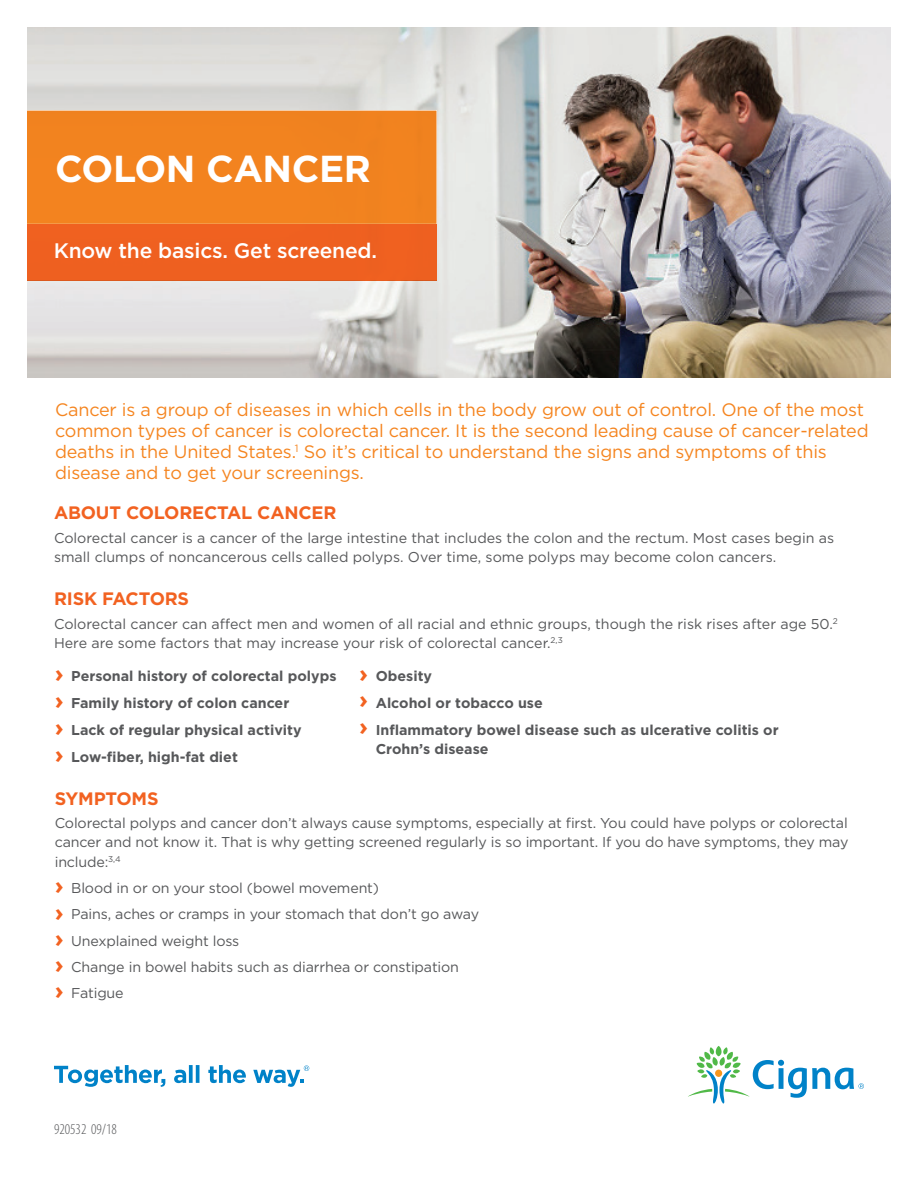
<style>
.page{position:relative;width:918px;height:1188px;background:#fff}
.page>*{position:absolute;margin:0;border:0;box-sizing:border-box;transform-origin:0 0}
.Headline_bold_40_45{font:700 37.5px "Gotham";letter-spacing:-.01em;color:#fff}
.Subheadline_bold_14{font:500 21px "Gotham";letter-spacing:-.01em;color:#fff}
.Body_copy__book_9_5{font:18px/21px "Gotham";letter-spacing:-.01em;color:#f58520}
.Subhead_body_bold_12{font:700 18px "Gotham";letter-spacing:-.01em;color:#f26221}
.M-Subhead-color{font:700 18px "Gotham";letter-spacing:-.01em;color:#f26221}
.Legal_copy_Cat{font:300 condensed 15px "Myriad Pro";color:#57585a}
.M-Body_Copy{font:14.25px/19.5px "Gotham";letter-spacing:-.01em;color:#57585a;text-align:justify}
.Body_copy__book_9_5-2{font:14.25px/19.5px "Gotham";color:#57585a}
.Body_copy__book_9_5-3{font:700 14.25px/19.5px "Gotham";color:#57585a}
.s1{font-size:24px;color:#f26221}
.s2{font-weight:700;font-size:24px;color:#f26221}
</style>
<div class="page">
<img style="left:27px;top:27px;width:864px;height:351px">
<div style="left:27px;top:111px;width:410px;height:113px;background:#f58520"></div>
<div style="left:27px;top:224px;width:409px;height:57px;background:#f26221"></div>
<svg style="left:54px;top:1065px;width:111px;height:22px"></svg>
<svg style="left:174px;top:1065px;width:25px;height:18px"></svg>
<svg style="left:208px;top:1065px;width:38px;height:18px"></svg>
<svg style="left:253px;top:1065px;width:56px;height:22px"></svg>
<svg style="left:688px;top:1046px;width:176px;height:58px"></svg>
<p class="Headline_bold_40_45" style="left:55px;top:144px;width:317px">COLON CANCER</p>
<p class="Subheadline_bold_14" style="left:54px;top:236px;width:325px">Know the basics. Get screened.</p>
<p class="Body_copy__book_9_5" style="left:55px;top:399px;width:815px">Cancer is a group of diseases in which cells in the body grow out of control. One of the most common types of cancer is colorectal cancer. It is the second leading cause of cancer-related deaths in the United States.<sup>1</sup> So it’s critical to understand the signs and symptoms of this disease and to get your screenings.</p>
<p class="Subhead_body_bold_12" style="left:54px;top:500px;width:284px">ABOUT COLORECTAL CANCER</p>
<p class="Body_copy__book_9_5-2" style="left:54px;top:527px;width:782px">Colorectal cancer is a cancer of the large intestine that includes the colon and the rectum. Most cases begin as small clumps of noncancerous cells called polyps. Over time, some polyps may become colon cancers.</p>
<p class="Subhead_body_bold_12" style="left:54px;top:587px;width:137px">RISK FACTORS</p>
<p class="Body_copy__book_9_5-2" style="left:54px;top:614px;width:785px">Colorectal cancer can affect men and women of all racial and ethnic groups, though the risk rises after age 50.<sup>2<br></sup>Here are some factors that may increase your risk of colorectal cancer.<sup>2,3</sup></p>
<p class="Body_copy__book_9_5-3" style="left:55px;top:666px;width:283px"><span class="s1">›</span> Personal history of colorectal polyps</p>
<p class="Body_copy__book_9_5-3" style="left:55px;top:693px;width:236px"><span class="s1">›</span> Family history of colon cancer</p>
<p class="Body_copy__book_9_5-3" style="left:55px;top:720px;width:248px"><span class="s1">›</span> Lack of regular physical activity</p>
<p class="Body_copy__book_9_5-3" style="left:55px;top:747px;width:185px"><span class="s1">›</span> Low-fiber, high-fat diet</p>
<p class="Body_copy__book_9_5-3" style="left:359px;top:666px;width:74px"><span class="s1">›</span> Obesity</p>
<p class="Body_copy__book_9_5-3" style="left:359px;top:693px;width:185px"><span class="s1">›</span> Alcohol or tobacco use</p>
<p class="Body_copy__book_9_5-3" style="left:376px;top:720px;width:404px;text-indent:-16px"><span class="s1">›</span> Inflammatory bowel disease such as ulcerative colitis or<br>Crohn’s disease</p>
<p class="M-Subhead-color" style="left:55px;top:787px;width:105px">SYMPTOMS</p>
<p class="M-Body_Copy" style="left:55px;top:813px;width:795px">Colorectal polyps and cancer don’t always cause symptoms, especially at first. You could have polyps or colorectal cancer and not know it. That is why getting screened regularly is so important. If you do have symptoms, they may include:<sup>3,4</sup></p>
<p class="M-Body_Copy" style="left:55px;top:878px;width:326px"><span class="s2">›</span> Blood in or on your stool (bowel movement)</p>
<p class="M-Body_Copy" style="left:55px;top:904px;width:426px"><span class="s2">›</span> Pains, aches or cramps in your stomach that don’t go away</p>
<p class="M-Body_Copy" style="left:55px;top:931px;width:186px"><span class="s2">›</span> Unexplained weight loss</p>
<p class="M-Body_Copy" style="left:55px;top:957px;width:406px"><span class="s2">›</span> Change in bowel habits such as diarrhea or constipation</p>
<p class="M-Body_Copy" style="left:55px;top:983px;width:70px"><span class="s2">›</span> Fatigue</p>
<p class="Legal_copy_Cat" style="left:54px;top:1121px;width:64px">920532 09/18</p>
</div>
